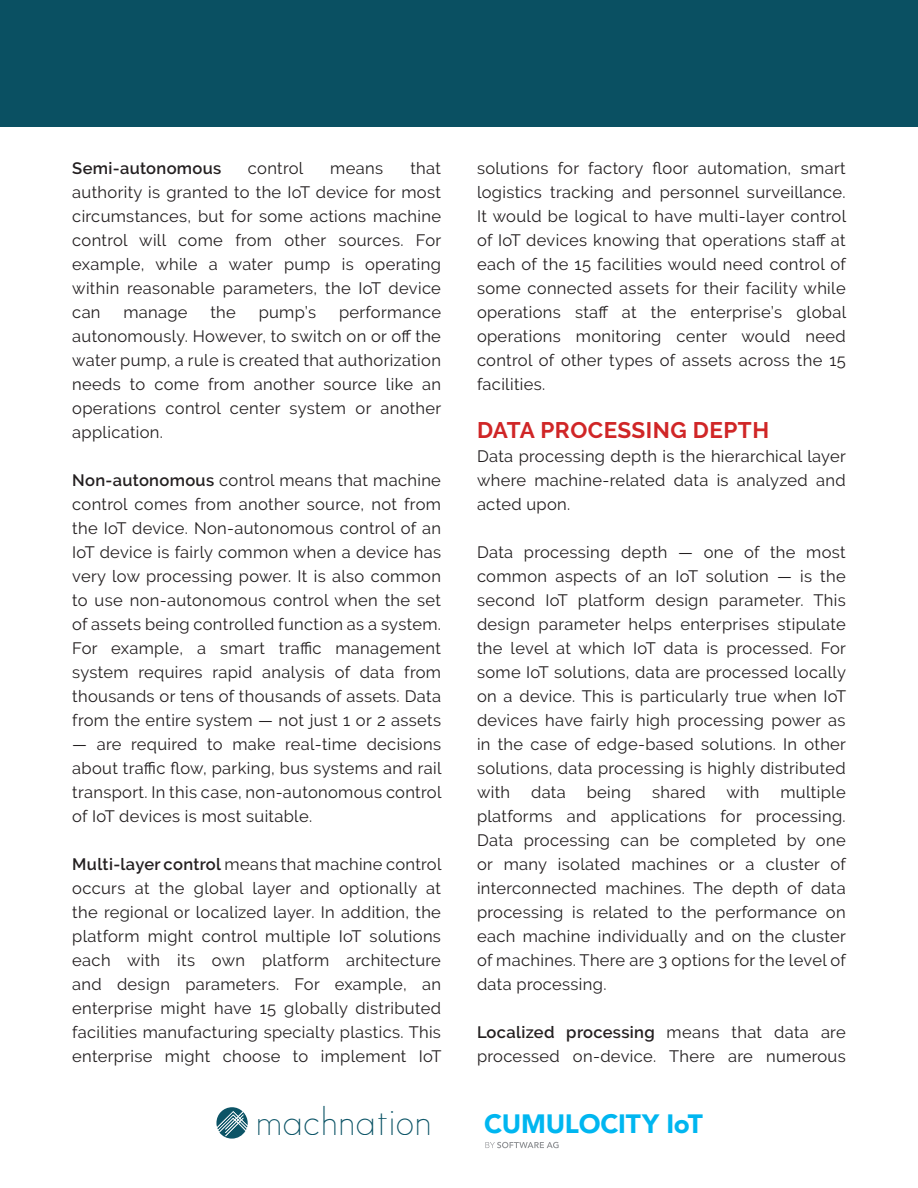
<style>
.page{position:relative;width:918px;height:1188px;background:#fff}
.page>*{position:absolute;margin:0;border:0;box-sizing:border-box;transform-origin:0 0}
.t1{font:36.75px "Satellite";color:#0c5466}
.t2{font:900 26.25px "Avenir LT Std";letter-spacing:-.01em;color:#00b6f0}
.Body_header{font:700 22.5px "Raleway";letter-spacing:.02em;color:#d02627}
.Body_copy{font:16.5px/24px "Raleway";letter-spacing:.02em;color:#231f20;text-align:justify}
.Body_copy-2{font:600 16.5px "Raleway";letter-spacing:.02em;color:#231f20}
.s1{font-weight:600}
</style>
<div class="page">
<div style="left:0;top:0;width:918px;height:126px;background:#0a5062"></div>
<svg style="left:216px;top:1107px;width:32px;height:32px"></svg>
<svg style="left:485px;top:1142px;width:74px;height:6px"></svg>
<p class="Body_copy" style="left:72px;top:156px;width:371px;text-indent:338px">that authority is granted to the IoT device for most circumstances, but for some actions machine control will come from other sources. For example, while a water pump is operating within reasonable parameters, the IoT device can</p>
<p class="Body_copy-2" style="left:72px;top:159px;width:151px">Semi-autonomous</p>
<p class="Body_copy" style="left:248px;top:156px;width:57px">control</p>
<p class="Body_copy" style="left:330px;top:156px;width:54px">means</p>
<p class="Body_copy" style="left:72px;top:300px;width:371px;text-indent:267px">performance autonomously. However, to switch on or off the water pump, a rule is created that authorization needs to come from another source like an operations control center system or another application.</p>
<p class="Body_copy" style="left:72px;top:468px;width:370px"><span class="s1">Non-autonomous</span> control means that machine control comes from another source, not from the IoT device. Non-autonomous control of an IoT device is fairly common when a device has very low processing power. It is also common to use non-autonomous control when the set of assets being controlled function as a system.<br>For example, a smart traffic management system requires rapid analysis of data from thousands or tens of thousands of assets. Data from the entire system — not just 1 or 2 assets</p>
<p class="Body_copy" style="left:72px;top:732px;width:371px">— are required to make real-time decisions about traffic flow, parking, bus systems and rail transport. In this case, non-autonomous control of IoT devices is most suitable.</p>
<p class="Body_copy" style="left:72px;top:852px;width:371px"><span class="s1">Multi-layer control</span> means that machine control occurs at the global layer and optionally at the regional or localized layer. In addition, the platform might control multiple IoT solutions each with its own platform architecture and design parameters. For example, an enterprise might have 15 globally distributed facilities manufacturing specialty plastics. This enterprise might choose to implement IoT</p>
<p class="Body_copy" style="left:123px;top:300px;width:66px">manage</p>
<p class="Body_copy" style="left:210px;top:300px;width:27px">the</p>
<p class="Body_copy" style="left:259px;top:300px;width:59px">pump’s</p>
<p class="Body_copy" style="left:477px;top:156px;width:371px">solutions for factory floor automation, smart logistics tracking and personnel surveillance.<br>It would be logical to have multi-layer control of IoT devices knowing that operations staff at each of the 15 facilities would need control of some connected assets for their facility while operations staff at the enterprise’s global operations monitoring center would need control of other types of assets across the 15 facilities.</p>
<p class="Body_header" style="left:477px;top:417px;width:294px">DATA PROCESSING DEPTH</p>
<p class="Body_copy" style="left:477px;top:444px;width:371px">Data processing depth is the hierarchical layer where machine-related data is analyzed and acted upon.</p>
<p class="Body_copy" style="left:477px;top:540px;width:371px">Data processing depth — one of the most common aspects of an IoT solution — is the second IoT platform design parameter. This design parameter helps enterprises stipulate the level at which IoT data is processed. For some IoT solutions, data are processed locally on a device. This is particularly true when IoT devices have fairly high processing power as in the case of edge-based solutions. In other solutions, data processing is highly distributed with</p>
<p class="Body_copy" style="left:477px;top:780px;width:371px;text-indent:303px">multiple platforms and applications for processing.<br>Data processing can be completed by one or many isolated machines or a cluster of interconnected machines. The depth of data processing is related to the performance on each machine individually and on the cluster of machines. There are 3 options for the level of data processing.</p>
<p class="Body_copy" style="left:477px;top:1020px;width:370px"><span class="s1">Localized processing</span> means that data are processed on-device. There are numerous</p>
<p class="Body_copy" style="left:531px;top:780px;width:36px">data</p>
<p class="Body_copy" style="left:587px;top:780px;width:46px">being</p>
<p class="Body_copy" style="left:652px;top:780px;width:109px">shared with</p>
<h1 class="t1" style="left:255px;top:1097px;width:178px">machnation</h1>
<h2 class="t2" style="left:484px;top:1108px;width:220px">CUMULOCITY IoT</h2>
</div>
